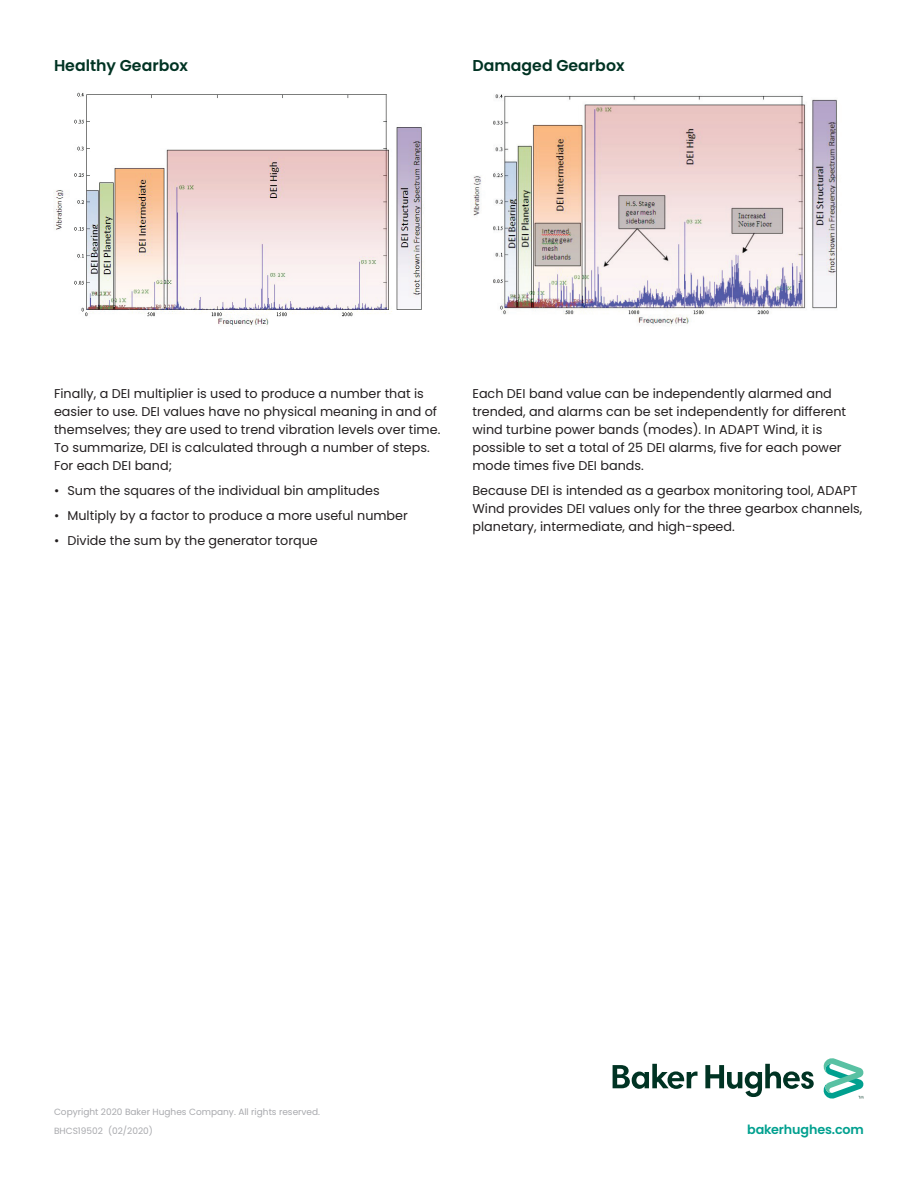
<style>
.page{position:relative;width:918px;height:1188px;background:#fff}
.page>*{position:absolute;margin:0;border:0;box-sizing:border-box;transform-origin:0 0}
.t1{font:600 15.75px "Poppins";color:#003323}
.t2{font:12.75px/18px "Poppins";color:#231f20}
.t3{font:600 12.75px "Poppins";letter-spacing:-.01em;color:#00a08f}
.t4{font:9px/18.8px "Poppins";color:#a8a9ad}
</style>
<div class="page">
<img style="left:53px;top:92px;width:372px;height:234px">
<img style="left:473px;top:94px;width:364px;height:231px">
<svg style="left:613px;top:1058px;width:251px;height:41px"></svg>
<p class="t1" style="left:54px;top:56px;width:135px">Healthy Gearbox</p>
<p class="t1" style="left:472px;top:56px;width:154px">Damaged Gearbox</p>
<p class="t2" style="left:54px;top:385px;width:388px">Finally, a DEI multiplier is used to produce a number that is easier to use. DEI values have no physical meaning in and of themselves; they are used to trend vibration levels over time.<br>To summarize, DEI is calculated through a number of steps.<br>For each DEI band;</p>
<p class="t2" style="left:54px;top:482px;width:327px">• Sum the squares of the individual bin amplitudes</p>
<p class="t2" style="left:54px;top:506px;width:355px">• Multiply by a factor to produce a more useful number</p>
<p class="t2" style="left:54px;top:531px;width:265px">• Divide the sum by the generator torque</p>
<p class="t2" style="left:473px;top:385px;width:375px">Each DEI band value can be independently alarmed and trended, and alarms can be set independently for different wind turbine power bands (modes). In ADAPT Wind, it is possible to set a total of 25 DEI alarms, five for each power mode times five DEI bands.</p>
<p class="t2" style="left:473px;top:482px;width:391px">Because DEI is intended as a gearbox monitoring tool, ADAPT<br>Wind provides DEI values only for the three gearbox channels, planetary, intermediate, and high-speed.</p>
<p class="t4" style="left:54px;top:1103px;width:268px">Copyright 2020 Baker Hughes Company. All rights reserved.<br>BHCS19502 (02/2020)</p>
<p class="t3" style="left:747px;top:1122px;width:118px">bakerhughes.com</p>
</div>
